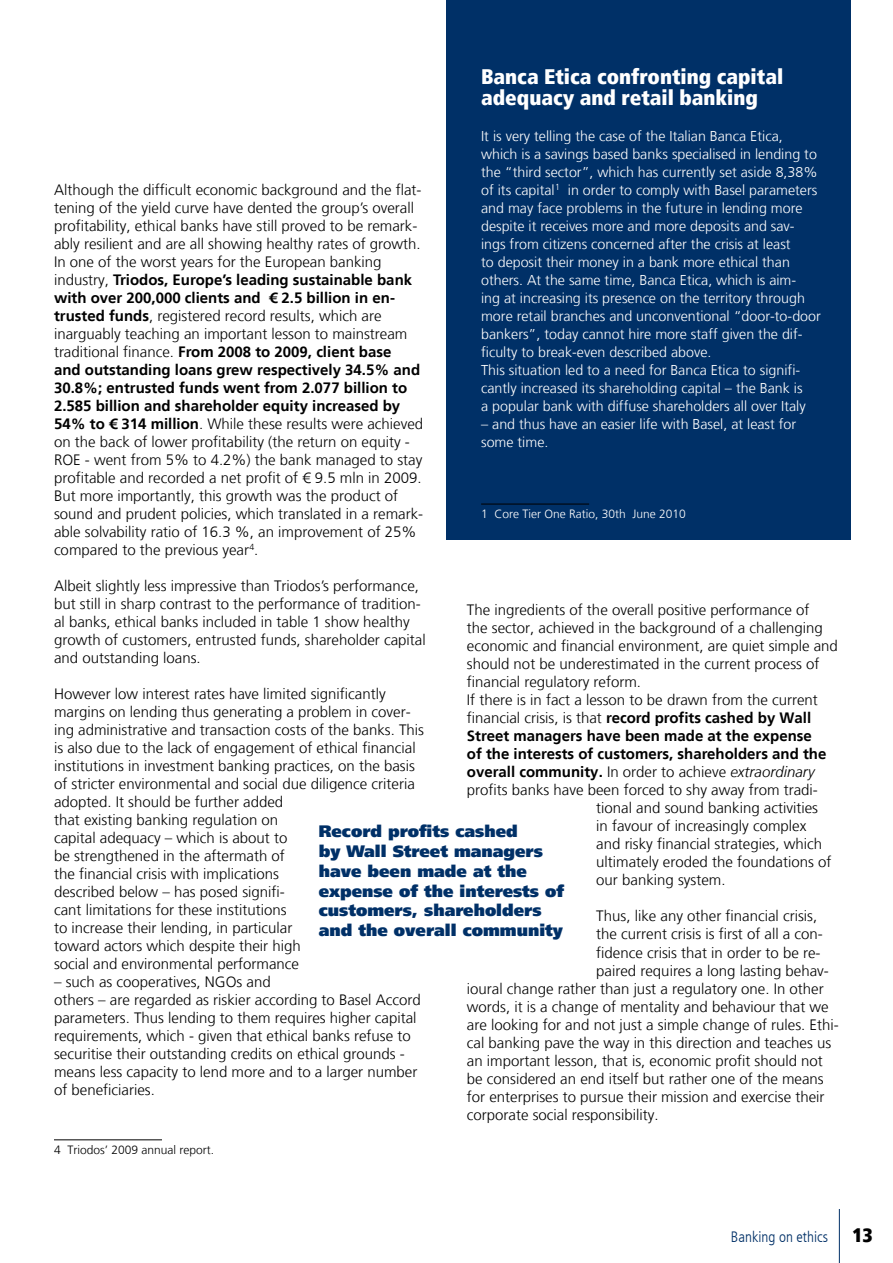
<style>
.page{position:relative;width:893px;height:1263px;background:#fff}
.page>*{position:absolute;margin:0;border:0;box-sizing:border-box;transform-origin:0 0}
.t1{font:900 condensed 21px/21px "Frutiger LT";color:#fff}
.t2{font:900 condensed 19.5px "Frutiger LT";color:#000}
.t3{font:900 16.5px/19.8px "Frutiger LT";color:#003067}
.t4{font:300 15px/18px "Frutiger LT";color:#000}
.t5{font:700 15px "Frutiger LT";color:#000}
.t6{font:300 condensed 15px "Frutiger LT";color:#003067}
.t7{font:300 14.25px/18px "Frutiger LT";color:#fff}
.t8{font:300 12px "Frutiger LT";color:#fff}
.t9{font:300 12px "Frutiger LT";color:#000}
.s1{font-weight:700}
.s2{font-weight:300}
.s3{font-weight:300;font-style:italic}
</style>
<div class="page">
<hr style="left:839px;top:1209px;width:1px;height:54px;background:#003067">
<hr style="left:54px;top:1139px;width:108px;height:1px;background:#000">
<div style="left:447px;top:0;width:404px;height:539px;background:#003067"></div>
<hr style="left:481px;top:504px;width:108px;height:1px;background:#000">
<p class="t1" style="left:481px;top:66px;width:304px">Banca Etica confronting capital adequacy and retail banking</p>
<p class="t7" style="left:481px;top:127px;width:341px">It is very telling the case of the Italian Banca Etica, which is a savings based banks specialised in lending to the “third sector”, which has currently set aside 8,38% of its capital<sup>1</sup> in order to comply with Basel parameters and may face problems in the future in lending more despite it receives more and more deposits and sav&shy;ings from citizens concerned after the crisis at least<br>to deposit their money in a bank more ethical than others. At the same time, Banca Etica, which is aim-<br>ing at increasing its presence on the territory through more retail branches and unconventional “door-to-door bankers”, today cannot hire more staff given the dif&shy;ficulty to break-even described above.<br>This situation led to a need for Banca Etica to signifi&shy;cantly increased its shareholding capital – the Bank is<br>a popular bank with diffuse shareholders all over Italy</p>
<p class="t7" style="left:481px;top:415px;width:317px">– and thus have an easier life with Basel, at least for some time.</p>
<p class="t4" style="left:54px;top:181px;width:371px">Although the difficult economic background and the flat&shy;tening of the yield curve have dented the group’s overall profitability, ethical banks have still proved to be remark&shy;ably resilient and are all showing healthy rates of growth.<br>In one of the worst years for the European banking industry, <span class="s1">Triodos, Europe’s leading sustainable bank with over 200,000 clients and € 2.5 billion in en&shy;trusted funds</span>, registered record results, which are inarguably teaching an important lesson to mainstream traditional finance. <span class="s1">From 2008 to 2009, client base<br>and outstanding loans grew respectively 34.5% and 30.8%; entrusted funds went from 2.077 billion to 2.585 billion and shareholder equity increased by 54% to € 314 million</span>. While these results were achieved on the back of lower profitability (the return on equity - ROE - went from 5% to 4.2%) the bank managed to stay profitable and recorded a net profit of € 9.5 mln in 2009.<br>But more importantly, this growth was the product of sound and prudent policies, which translated in a remark&shy;able solvability ratio of 16.3 %, an improvement of 25% compared to the previous year<sup>4</sup>.</p>
<p class="t4" style="left:54px;top:577px;width:373px">Albeit slightly less impressive than Triodos’s performance, but still in sharp contrast to the performance of tradition&shy;al banks, ethical banks included in table 1 show healthy growth of customers, entrusted funds, shareholder capital and outstanding loans.</p>
<p class="t4" style="left:54px;top:685px;width:372px">However low interest rates have limited significantly margins on lending thus generating a problem in cover&shy;ing administrative and transaction costs of the banks. This is also due to the lack of engagement of ethical financial institutions in investment banking practices, on the basis of stricter environmental and social due diligence criteria adopted. It should be further added<br>that existing banking regulation on<br>capital adequacy – which is about to<br>be strengthened in the aftermath of<br>the financial crisis with implications<br>described below – has posed signifi-<br>cant limitations for these institutions<br>to increase their lending, in particular<br>toward actors which despite their high<br>social and environmental performance</p>
<p class="t4" style="left:54px;top:973px;width:368px">– such as cooperatives, NGOs and<br>others – are regarded as riskier according to Basel Accord parameters. Thus lending to them requires higher capital requirements, which - given that ethical banks refuse to securitise their outstanding credits on ethical grounds - means less capacity to lend more and to a larger number of beneficiaries.</p>
<p class="t8" style="left:481px;top:507px;width:206px">1 Core Tier One Ratio, 30th June 2010</p>
<p class="t4" style="left:467px;top:601px;width:344px">The ingredients of the overall positive performance of</p>
<p class="t4" style="left:467px;top:619px;width:357px">the sector, achieved in the background of a challenging</p>
<p class="t4" style="left:467px;top:637px;width:372px">economic and financial environment, are quiet simple and</p>
<p class="t4" style="left:467px;top:655px;width:354px">should not be underestimated in the current process of</p>
<p class="t4" style="left:467px;top:673px;width:176px">financial regulatory reform.</p>
<p class="t4" style="left:467px;top:691px;width:352px">If there is in fact a lesson to be drawn from the current</p>
<p class="t5" style="left:467px;top:709px;width:346px"><span class="s2">financial crisis, is that</span> record profits cashed by Wall</p>
<p class="t5" style="left:467px;top:727px;width:346px">Street managers have been made at the expense</p>
<p class="t5" style="left:467px;top:745px;width:361px">of the interests of customers, shareholders and the</p>
<p class="t5" style="left:467px;top:763px;width:349px">overall community. <span class="s2">In order to achieve</span> <span class="s3">extraordinary</span></p>
<p class="t4" style="left:467px;top:781px;width:352px">profits banks have been forced to shy away from tradi-</p>
<p class="t4" style="left:596px;top:799px;width:223px">tional and sound banking activities</p>
<p class="t4" style="left:596px;top:817px;width:211px">in favour of increasingly complex</p>
<p class="t4" style="left:596px;top:835px;width:227px">and risky financial strategies, which</p>
<p class="t4" style="left:596px;top:853px;width:237px">ultimately eroded the foundations of</p>
<p class="t4" style="left:596px;top:871px;width:131px">our banking system.</p>
<p class="t4" style="left:596px;top:907px;width:222px">Thus, like any other financial crisis,</p>
<p class="t4" style="left:596px;top:925px;width:228px">the current crisis is first of all a con-</p>
<p class="t4" style="left:596px;top:943px;width:226px">fidence crisis that in order to be re-</p>
<p class="t4" style="left:596px;top:961px;width:234px">paired requires a long lasting behav-</p>
<p class="t4" style="left:467px;top:979px;width:358px">ioural change rather than just a regulatory one. In other</p>
<p class="t4" style="left:467px;top:997px;width:363px">words, it is a change of mentality and behaviour that we</p>
<p class="t4" style="left:467px;top:1015px;width:373px">are looking for and not just a simple change of rules. Ethi-</p>
<p class="t4" style="left:467px;top:1033px;width:366px">cal banking pave the way in this direction and teaches us</p>
<p class="t4" style="left:467px;top:1051px;width:357px">an important lesson, that is, economic profit should not</p>
<p class="t4" style="left:467px;top:1069px;width:358px">be considered an end itself but rather one of the means</p>
<p class="t4" style="left:467px;top:1087px;width:359px">for enterprises to pursue their mission and exercise their</p>
<p class="t4" style="left:467px;top:1105px;width:193px">corporate social responsibility.</p>
<p class="t3" style="left:319px;top:821px;width:247px">Record profits cashed<br>by Wall Street managers have been made at the expense of the interests of customers, shareholders and the overall community</p>
<p class="t9" style="left:54px;top:1143px;width:162px">4 Triodos’ 2009 annual report.</p>
<p class="t6" style="left:731px;top:1228px;width:98px">Banking on ethics</p>
<p class="t2" style="left:852px;top:1223px;width:22px">13</p>
</div>
